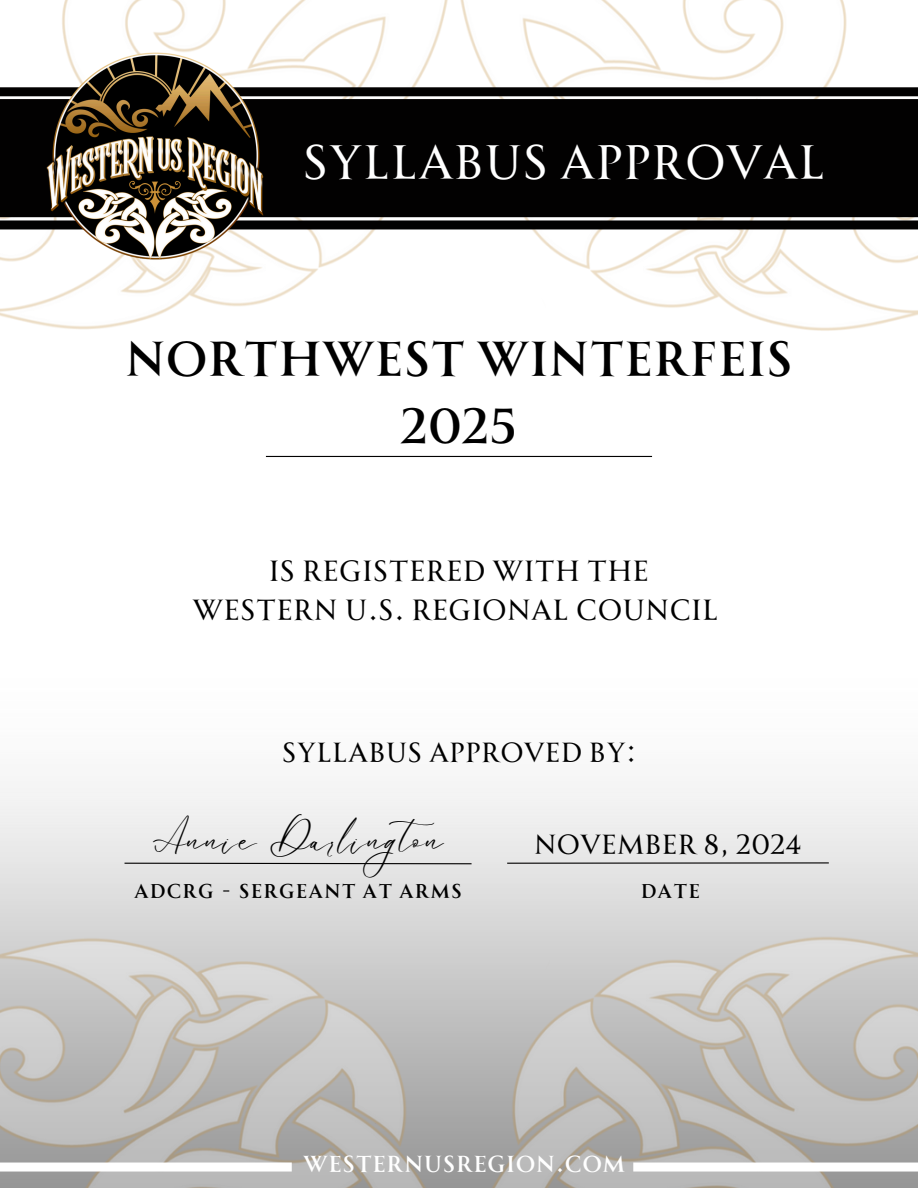
<style>
.page{position:relative;width:918px;height:1188px;background:#fff}
.page>*{position:absolute;margin:0;border:0;box-sizing:border-box;transform-origin:0 0}
.t1{font:500 48px/66.3px "Allrounder Monument";color:#000;text-align:center}
.t2{font:47.25px "Allrounder Monument";color:#fff}
.t3{font:28.5px/39.3px "Allrounder Monument";color:#000;text-align:center}
.t4{font:27px "Allrounder Monument";color:#000}
.t5{font:27px "Le Jour Script";letter-spacing:.05em;color:#000}
.t6{font:500 22.65px "Allrounder Monument";letter-spacing:.02em;color:#fff}
.t7{font:500 19.5px "Allrounder Monument";letter-spacing:.05em;color:#000}
</style>
<div class="page">
<img style="left:0;top:901px;width:918px;height:167px">
<img style="left:0;top:0;width:918px;height:331px">
<div style="left:0;top:99px;width:918px;height:118px;background:#020101"></div>
<div style="left:0;top:220px;width:918px;height:9px;background:#020101"></div>
<div style="left:0;top:87px;width:918px;height:9px;background:#020101"></div>
<img style="left:19px;top:21px;width:273px;height:274px">
<img style="left:0;top:1068px;width:918px;height:120px">
<hr style="left:266px;top:456px;width:386px;height:1px;background:#020101">
<hr style="left:507px;top:862px;width:322px;height:2px;background:#020101">
<svg style="left:123px;top:862px;width:350px;height:3px"></svg>
<h1 class="t2" style="left:303px;top:136px;width:525px">SYLLABUS APPROVAL</h1>
<h3 class="t1" style="left:125px;top:327px;width:670px">NORTHWEST WINTERFEIS<br>2025</h3>
<p class="t3" style="left:192px;top:551px;width:528px">IS REGISTERED WITH THE<br>WESTERN U.S. REGIONAL COUNCIL</p>
<h3 class="t4" style="left:282px;top:737px;width:356px">SYLLABUS APPROVED BY:</h3>
<p class="t5" style="left:153px;top:822px;width:295px">Annie Darlington</p>
<h3 class="t7" style="left:134px;top:880px;width:330px">ADCRG - SERGEANT AT ARMS</h3>
<h3 class="t4" style="left:534px;top:829px;width:270px">NOVEMBER 8, 2024</h3>
<p class="t7" style="left:641px;top:880px;width:61px">DATE</p>
<p class="t6" style="left:303px;top:1151px;width:324px">WESTERNUSREGION.COM</p>
</div>
